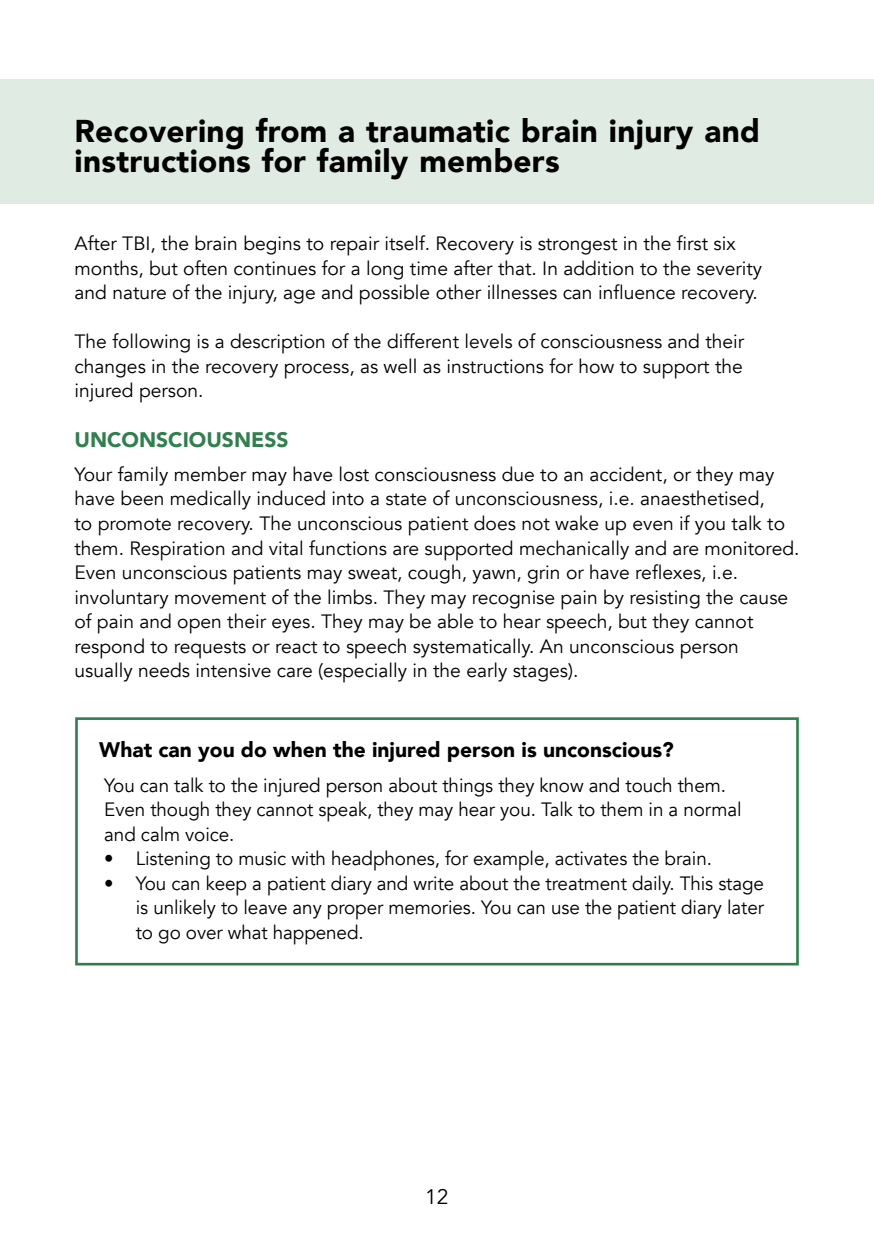
<style>
.page{position:relative;width:874px;height:1241px;background:#fff}
.page>*{position:absolute;margin:0;border:0;box-sizing:border-box;transform-origin:0 0}
.Otsikko1__h2{font:900 31.5px/29.8px "Avenir";letter-spacing:.01em;color:#000}
.väliotsikko_2__h4{font:900 21px "Avenir";color:#000}
.väliotsikko__h3{font:900 21px "Avenir";color:#317e4e}
.t1{font:21px "Avenir";color:#000}
.Leipäteksti{font:19.25px/24.5px "Avenir";color:#000}
</style>
<div class="page">
<div style="left:75px;top:717px;width:723px;height:248px;border:3px solid #317e4e"></div>
<div style="left:0;top:79px;width:873px;height:124px;background:#e0ebe4"></div>
<h2 class="Otsikko1__h2" style="left:74px;top:116px;width:686px">Recovering from a traumatic brain injury and instructions for family members</h2>
<p class="Leipäteksti" style="left:74px;top:231px;width:688px">After TBI, the brain begins to repair itself. Recovery is strongest in the first six months, but often continues for a long time after that. In addition to the severity and nature of the injury, age and possible other illnesses can influence recovery.</p>
<p class="Leipäteksti" style="left:74px;top:329px;width:671px;text-align:justify">The following is a description of the different levels of consciousness and their changes in the recovery process, as well as instructions for how to support the injured person.</p>
<h3 class="väliotsikko__h3" style="left:74px;top:421px;width:215px">UNCONSCIOUSNESS</h3>
<p class="Leipäteksti" style="left:74px;top:462px;width:726px">Your family member may have lost consciousness due to an accident, or they may have been medically induced into a state of unconsciousness, i.e. anaesthetised,<br>to promote recovery. The unconscious patient does not wake up even if you talk to them. Respiration and vital functions are supported mechanically and are monitored.<br>Even unconscious patients may sweat, cough, yawn, grin or have reflexes, i.e. involuntary movement of the limbs. They may recognise pain by resisting the cause of pain and open their eyes. They may be able to hear speech, but they cannot respond to requests or react to speech systematically. An unconscious person usually needs intensive care (especially in the early stages).</p>
<h4 class="väliotsikko_2__h4" style="left:99px;top:731px;width:575px">What can you do when the injured person is unconscious?</h4>
<p class="Leipäteksti" style="left:104px;top:773px;width:638px">You can talk to the injured person about things they know and touch them.<br>Even though they cannot speak, they may hear you. Talk to them in a normal and calm voice.</p>
<p class="Leipäteksti" style="left:104px;top:846px;width:609px">• Listening to music with headphones, for example, activates the brain.</p>
<p class="Leipäteksti" style="left:136px;top:871px;width:629px;text-align:justify;text-indent:-32px">• You can keep a patient diary and write about the treatment daily. This stage is unlikely to leave any proper memories. You can use the patient diary later to go over what happened.</p>
<p class="t1" style="left:425px;top:1184px;width:25px">12</p>
</div>
